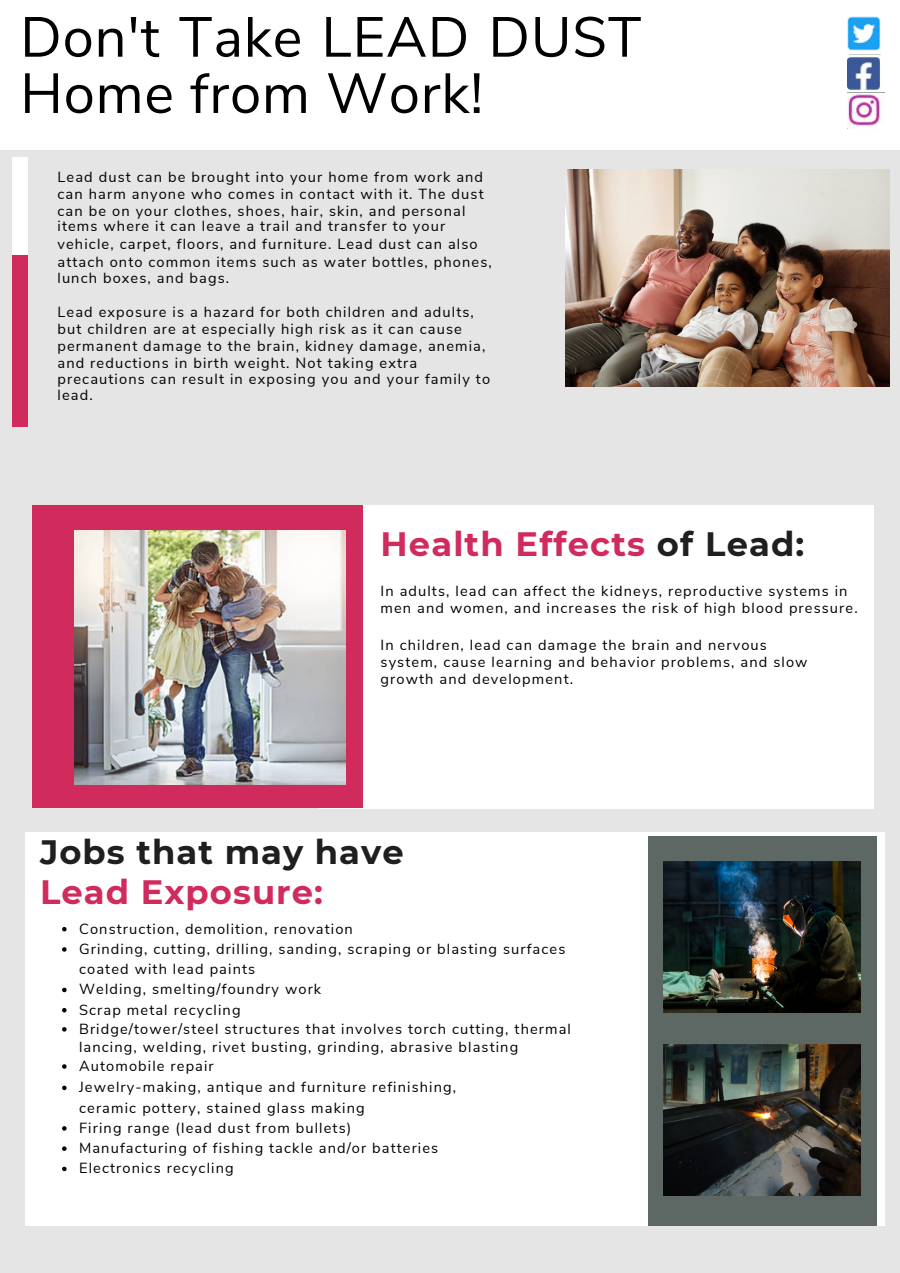
<style>
.page{position:relative;width:900px;height:1273px;background:#fff}
.page>*{position:absolute;margin:0;border:0;box-sizing:border-box;transform-origin:0 0}
.t1{font:56.25px/56.2px "Nunito Sans";letter-spacing:.015em;color:#000}
.t2{font:700 33.75px/40.5px "Montserrat";letter-spacing:.03em;color:#1f1f1f}
.t3{font:700 33.75px "Montserrat";letter-spacing:.035em;color:#d12a5c}
.t4{font:14.7px/16.8px "Nunito Sans";letter-spacing:.075em;color:#000}
.s1{color:#1f1f1f}
.s2{color:#d12a5c}
</style>
<div class="page">
<div style="left:0;top:0;width:900px;height:1272px;background:#e5e5e5"></div>
<div style="left:12px;top:255px;width:16px;height:172px;background:#d12a5c"></div>
<div style="left:12px;top:157px;width:16px;height:98px;background:#fff"></div>
<div style="left:0;top:0;width:900px;height:150px;background:#fff"></div>
<div style="left:319px;top:505px;width:555px;height:304px;background:#fff"></div>
<div style="left:33px;top:505px;width:330px;height:302px;background:#d12a5c"></div>
<div style="left:25px;top:832px;width:859px;height:393px;background:#fff"></div>
<div style="left:648px;top:835px;width:229px;height:390px;background:#5d6764"></div>
<img style="left:664px;top:862px;width:197px;height:150px">
<img style="left:664px;top:1044px;width:197px;height:151px">
<img style="left:74px;top:530px;width:271px;height:254px">
<img style="left:566px;top:169px;width:323px;height:217px">
<img style="left:847px;top:17px;width:34px;height:34px">
<img style="left:847px;top:55px;width:37px;height:73px">
<svg style="left:62px;top:926px;width:5px;height:5px"></svg>
<svg style="left:62px;top:947px;width:5px;height:4px"></svg>
<svg style="left:62px;top:987px;width:5px;height:5px"></svg>
<svg style="left:62px;top:1008px;width:5px;height:4px"></svg>
<svg style="left:62px;top:1027px;width:5px;height:4px"></svg>
<svg style="left:62px;top:1064px;width:5px;height:4px"></svg>
<svg style="left:62px;top:1085px;width:5px;height:5px"></svg>
<svg style="left:62px;top:1126px;width:5px;height:4px"></svg>
<svg style="left:62px;top:1146px;width:5px;height:4px"></svg>
<svg style="left:62px;top:1166px;width:5px;height:5px"></svg>
<p class="t1" style="left:20px;top:10px;width:623px">Don't Take LEAD DUST<br>Home from Work!</p>
<p class="t4" style="left:58px;top:169px;width:428px;text-align:justify">Lead dust can be brought into your home from work and can harm anyone who comes in contact with it. The dust can be on your clothes, shoes, hair, skin, and personal</p>
<p class="t4" style="left:58px;top:218px;width:389px">items where it can leave a trail and transfer to your</p>
<p class="t4" style="left:58px;top:236px;width:422px">vehicle, carpet, floors, and furniture. Lead dust can also</p>
<p class="t4" style="left:58px;top:254px;width:436px">attach onto common items such as water bottles, phones,</p>
<p class="t4" style="left:58px;top:270px;width:173px">lunch boxes, and bags.</p>
<p class="t4" style="left:58px;top:304px;width:429px">Lead exposure is a hazard for both children and adults, but children are at especially high risk as it can cause permanent damage to the brain, kidney damage, anemia, and reductions in birth weight. Not taking extra</p>
<p class="t4" style="left:58px;top:371px;width:434px">precautions can result in exposing you and your family to</p>
<p class="t4" style="left:58px;top:387px;width:37px">lead.</p>
<p class="t3" style="left:381px;top:523px;width:425px">Health Effects <span class="s1">of Lead:</span></p>
<p class="t4" style="left:381px;top:583px;width:479px">In adults, lead can affect the kidneys, reproductive systems in men and women, and increases the risk of high blood pressure.</p>
<p class="t4" style="left:381px;top:637px;width:429px">In children, lead can damage the brain and nervous system, cause learning and behavior problems, and slow growth and development.</p>
<p class="t2" style="left:40px;top:831px;width:365px">Jobs that may have<br><span class="s2">Lead Exposure:</span></p>
<p class="t4" style="left:79px;top:920px;width:275px">Construction, demolition, renovation</p>
<p class="t4" style="left:79px;top:939px;width:488px;line-height:20.2px">Grinding, cutting, drilling, sanding, scraping or blasting surfaces coated with lead paints</p>
<p class="t4" style="left:79px;top:981px;width:244px">Welding, smelting/foundry work</p>
<p class="t4" style="left:79px;top:1001px;width:163px">Scrap metal recycling</p>
<p class="t4" style="left:79px;top:1020px;width:493px;line-height:18px">Bridge/tower/steel structures that involves torch cutting, thermal lancing, welding, rivet busting, grinding, abrasive blasting</p>
<p class="t4" style="left:79px;top:1057px;width:136px">Automobile repair</p>
<p class="t4" style="left:79px;top:1077px;width:379px;line-height:20.2px">Jewelry-making, antique and furniture refinishing, ceramic pottery, stained glass making</p>
<p class="t4" style="left:79px;top:1119px;width:274px">Firing range (lead dust from bullets)</p>
<p class="t4" style="left:79px;top:1139px;width:361px">Manufacturing of fishing tackle and/or batteries</p>
<p class="t4" style="left:79px;top:1160px;width:156px">Electronics recycling</p>
</div>
